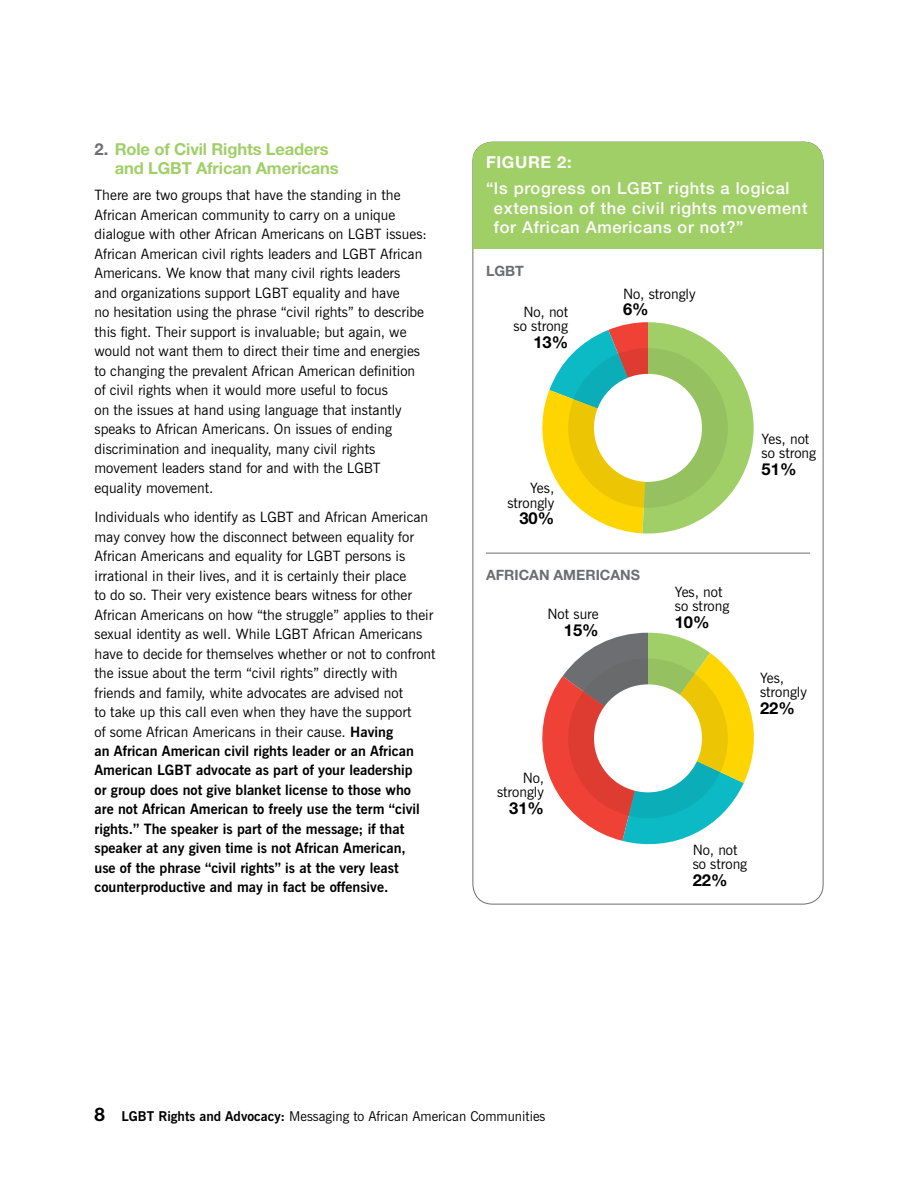
<style>
.page{position:relative;width:918px;height:1188px;background:#fff}
.page>*{position:absolute;margin:0;border:0;box-sizing:border-box;transform-origin:0 0}
.t1{font:500 16.5px/19.5px "Helvetica Neue";letter-spacing:.04em;color:#fff}
.t2{font:700 16.5px/19.5px "Helvetica Neue";letter-spacing:-.01em;color:#a0cf67}
.t3{font:700 16.5px "Helvetica Neue";color:#000}
.t4{font:700 16.5px "Helvetica Neue";color:#fff}
.t5{font:14.25px/19.5px "News Gothic BT";color:#000}
.t6{font:700 14.25px "Helvetica Neue";color:#6d6e71}
.t7{font:13.5px "News Gothic BT";color:#000}
.s1{color:#6d6e71}
.s2{font-weight:700}
.s3{font-family:"Helvetica Neue";font-weight:700;font-size:18.75px}
</style>
<div class="page">
<div style="left:472px;top:142px;width:352px;height:107px;background:#a0cf67"></div>
<svg style="left:542px;top:322px;width:212px;height:212px"></svg>
<div style="left:594px;top:374px;width:108px;height:108px;background:#fff;border-radius:50%"></div>
<svg style="left:542px;top:633px;width:212px;height:212px"></svg>
<div style="left:594px;top:684px;width:108px;height:108px;background:#fff;border-radius:50%"></div>
<hr style="left:486px;top:553px;width:324px;height:1px;background:#6d6e71">
<p class="t2" style="left:115px;top:139px;width:225px;text-indent:-20px"><span class="s1">2.</span> Role of Civil Rights Leaders and LGBT African Americans</p>
<p class="t5" style="left:94px;top:185px;width:334px">There are two groups that have the standing in the African American community to carry on a unique dialogue with other African Americans on LGBT issues:<br>African American civil rights leaders and LGBT African Americans. We know that many civil rights leaders<br>and organizations support LGBT equality and have<br>no hesitation using the phrase “civil rights” to describe this fight. Their support is invaluable; but again, we would not want them to direct their time and energies to changing the prevalent African American definition of civil rights when it would more useful to focus<br>on the issues at hand using language that instantly speaks to African Americans. On issues of ending discrimination and inequality, many civil rights movement leaders stand for and with the LGBT equality movement.</p>
<p class="t5" style="left:94px;top:507px;width:343px">Individuals who identify as LGBT and African American may convey how the disconnect between equality for African Americans and equality for LGBT persons is irrational in their lives, and it is certainly their place<br>to do so. Their very existence bears witness for other African Americans on how “the struggle” applies to their sexual identity as well. While LGBT African Americans have to decide for themselves whether or not to confront the issue about the term “civil rights” directly with friends and family, white advocates are advised not<br>to take up this call even when they have the support<br>of some African Americans in their cause. <span class="s2">Having<br>an African American civil rights leader or an African American LGBT advocate as part of your leadership<br>or group does not give blanket license to those who<br>are not African American to freely use the term “civil rights.” The speaker is part of the message; if that speaker at any given time is not African American,<br>use of the phrase “civil rights” is at the very least counterproductive and may in fact be offensive.</span></p>
<p class="t4" style="left:486px;top:152px;width:23px">Figure</p>
<p class="t4" style="left:557px;top:152px;width:16px">2:</p>
<p class="t1" style="left:494px;top:179px;width:315px;text-indent:-8px">“Is progress on LGBT rights a logical extension of the civil rights movement for African Americans or not?”</p>
<p class="t6" style="left:486px;top:262px;width:40px">LGBT</p>
<p class="t5" style="left:514px;top:305px;width:56px;line-height:14.2px;text-align:right">No, not so strong</p>
<p class="t3" style="left:533px;top:332px;width:36px">13%</p>
<p class="t5" style="left:623px;top:284px;width:74px">No, strongly</p>
<p class="t3" style="left:623px;top:299px;width:27px">6%</p>
<p class="t5" style="left:507px;top:481px;width:48px;line-height:14.2px;text-align:right">Yes, strongly</p>
<p class="t3" style="left:519px;top:508px;width:36px">30%</p>
<p class="t6" style="left:486px;top:566px;width:156px">AFRICAN AMERICANS</p>
<p class="t5" style="left:547px;top:604px;width:53px">Not sure</p>
<p class="t3" style="left:564px;top:620px;width:36px">15%</p>
<p class="t5" style="left:497px;top:771px;width:48px;line-height:14.2px;text-align:right">No, strongly</p>
<p class="t3" style="left:509px;top:798px;width:36px">31%</p>
<p class="t5" style="left:762px;top:432px;width:56px;line-height:14.2px">Yes, not so strong</p>
<p class="t3" style="left:762px;top:458px;width:36px">51%</p>
<p class="t5" style="left:675px;top:585px;width:56px;line-height:14.2px">Yes, not so strong</p>
<p class="t3" style="left:675px;top:612px;width:36px">10%</p>
<p class="t5" style="left:760px;top:671px;width:48px;line-height:14.2px">Yes, strongly</p>
<p class="t3" style="left:760px;top:698px;width:36px">22%</p>
<p class="t5" style="left:693px;top:843px;width:56px;line-height:14.2px">No, not so strong</p>
<p class="t3" style="left:693px;top:870px;width:36px">22%</p>
<p class="t7" style="left:94px;top:1108px;width:452px"><span class="s3">8</span> <span class="s2">LGBT Rights and Advocacy:</span> Messaging to African American Communities</p>
</div>
